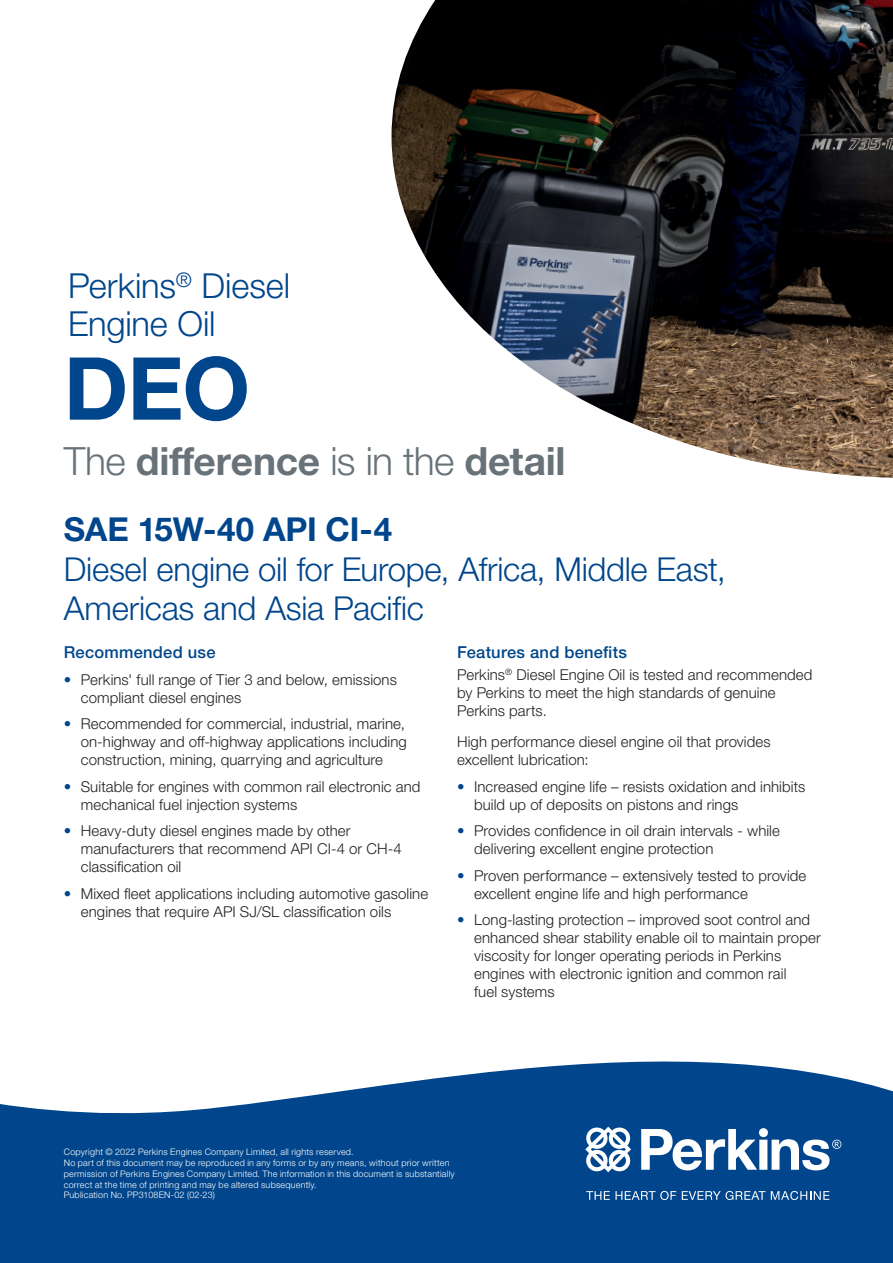
<style>
.page{position:relative;width:893px;height:1263px;background:#fff}
.page>*{position:absolute;margin:0;border:0;box-sizing:border-box;transform-origin:0 0}
.t1{font:700 87px "Helvetica Neue LTW1 G";color:#01468c}
.t2{font:700 39px "Helvetica Neue LTW1 G";letter-spacing:-.005em;color:#687379}
.t3{font:300 34.5px/37.5px "Helvetica Neue LTW1 G";letter-spacing:-.005em;color:#01468c}
.t4{font:300 33px/39.6px "Helvetica Neue LTW1 G";letter-spacing:-.01em;color:#01468c}
.t5{font:700 33px "Helvetica Neue LTW1 G";letter-spacing:-.005em;color:#01468c}
.t6{font:500 16.5px "Helvetica Neue LTW1 G";letter-spacing:.015em;color:#01468c}
.t7{font:300 15px/18px "Helvetica Neue LTW1 G";letter-spacing:.005em;color:#231f20}
.t8{font:300 9px/10.8px "Helvetica Neue LTW1 G";letter-spacing:.025em;color:#fff}
.s1{font-weight:300}
.s2{color:#01468c}
</style>
<div class="page">
<svg style="left:0;top:1061px;width:893px;height:202px;background:#215d9a"></svg>
<svg style="left:586px;top:1191px;width:90px;height:9px"></svg>
<svg style="left:682px;top:1191px;width:83px;height:9px"></svg>
<svg style="left:771px;top:1191px;width:58px;height:9px"></svg>
<svg style="left:585px;top:1127px;width:46px;height:45px"></svg>
<svg style="left:641px;top:1128px;width:200px;height:42px"></svg>
<img style="left:392px;top:0;width:501px;height:478px">
<h3 class="t3" style="left:68px;top:267px;width:224px">Perkins<sup>®</sup> Diesel<br>Engine Oil</h3>
<h1 class="t1" style="left:64px;top:335px;width:188px">DEO</h1>
<h2 class="t2" style="left:64px;top:437px;width:503px"><span class="s1">The</span> difference <span class="s1">is in the</span> detail</h2>
<h3 class="t5" style="left:64px;top:509px;width:330px">SAE 15W-40 API CI-4</h3>
<h3 class="t4" style="left:64px;top:549px;width:664px">Diesel engine oil for Europe, Africa, Middle East,<br>Americas and Asia Pacific</h3>
<p class="t6" style="left:64px;top:642px;width:153px">Recommended use</p>
<p class="t7" style="left:81px;top:670px;width:318px;text-indent:-17px"><span class="s2">•</span> Perkins' full range of Tier 3 and below, emissions compliant diesel engines</p>
<p class="t7" style="left:81px;top:715px;width:328px;text-indent:-17px"><span class="s2">•</span> Recommended for commercial, industrial, marine, on-highway and off-highway applications including construction, mining, quarrying and agriculture</p>
<p class="t7" style="left:81px;top:777px;width:341px;text-indent:-17px"><span class="s2">•</span> Suitable for engines with common rail electronic and mechanical fuel injection systems</p>
<p class="t7" style="left:81px;top:822px;width:323px;text-indent:-17px"><span class="s2">•</span> Heavy-duty diesel engines made by other manufacturers that recommend API CI-4 or CH-4 classification oil</p>
<p class="t7" style="left:81px;top:884px;width:349px;text-indent:-17px"><span class="s2">•</span> Mixed fleet applications including automotive gasoline engines that require API SJ/SL classification oils</p>
<p class="t6" style="left:457px;top:642px;width:171px">Features and benefits</p>
<p class="t7" style="left:457px;top:666px;width:357px">Perkins<sup>®</sup> Diesel Engine Oil is tested and recommended by Perkins to meet the high standards of genuine<br>Perkins parts.</p>
<p class="t7" style="left:457px;top:733px;width:315px">High performance diesel engine oil that provides excellent lubrication:</p>
<p class="t7" style="left:474px;top:777px;width:333px;text-indent:-17px"><span class="s2">•</span> Increased engine life – resists oxidation and inhibits build up of deposits on pistons and rings</p>
<p class="t7" style="left:474px;top:822px;width:307px;text-indent:-17px"><span class="s2">•</span> Provides confidence in oil drain intervals - while delivering excellent engine protection</p>
<p class="t7" style="left:474px;top:866px;width:334px;text-indent:-17px"><span class="s2">•</span> Proven performance – extensively tested to provide excellent engine life and high performance</p>
<p class="t7" style="left:474px;top:911px;width:348px;text-indent:-17px"><span class="s2">•</span> Long-lasting protection – improved soot control and enhanced shear stability enable oil to maintain proper viscosity for longer operating periods in Perkins engines with electronic ignition and common rail<br>fuel systems</p>
<p class="t8" style="left:64px;top:1146px;width:392px">Copyright © 2022 Perkins Engines Company Limited, all rights reserved.<br>No part of this document may be reproduced in any forms or by any means, without prior written permission of Perkins Engines Company Limited. The information in this document is substantially correct at the time of printing and may be altered subsequently.<br>Publication No. PP3108EN-02 (02-23)</p>
</div>
